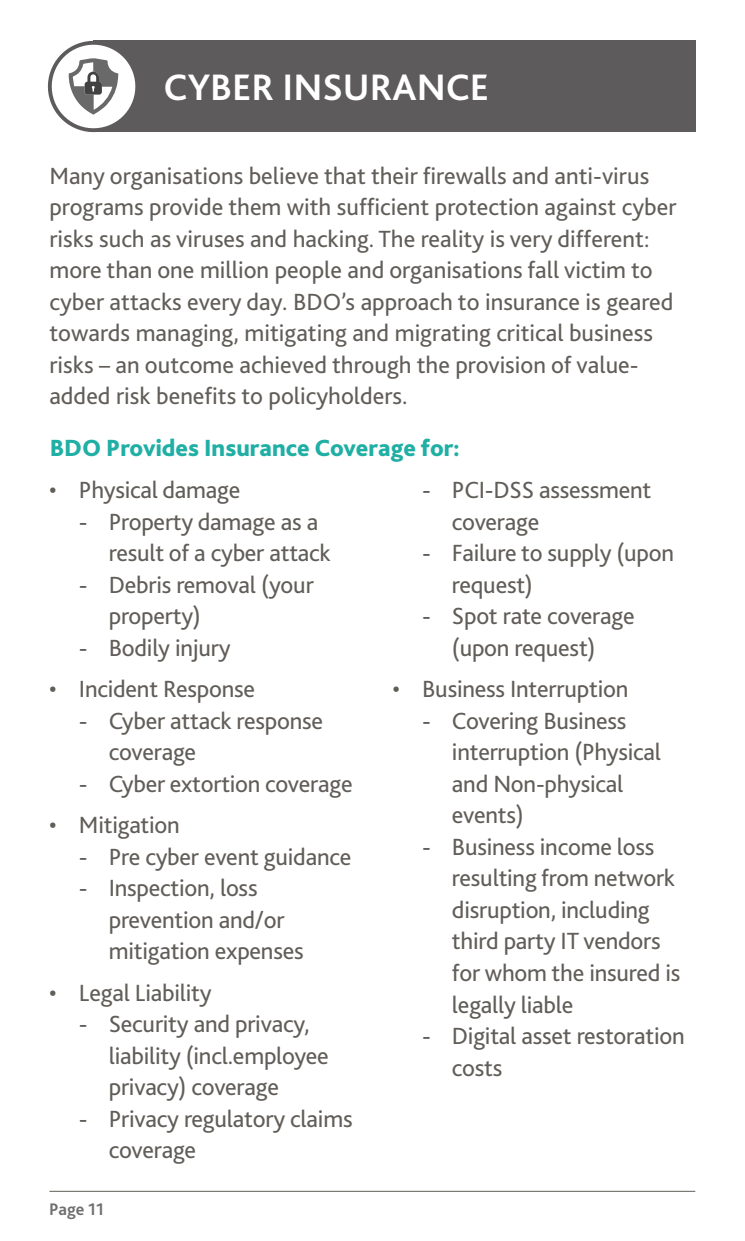
<style>
.page{position:relative;width:745px;height:1241px;background:#fff}
.page>*{position:absolute;margin:0;border:0;box-sizing:border-box;transform-origin:0 0}
.A__Main_Headings{font:700 38.5px "Bliss 2";color:#fff}
.Paragraph_Style_1{font:24.5px/31.5px "Bliss 2";letter-spacing:-.01em;color:#615d58}
.A__Body{font:800 24.5px "Bliss 2";color:#1fafa4}
.A__Body-2{font:700 17.5px "Bliss 2";color:#6f6f70}
</style>
<div class="page">
<hr style="left:49px;top:1190px;width:645px;height:1px;background:#615d58">
<div style="left:93px;top:41px;width:602px;height:91px;background:#5d5b5b"></div>
<svg style="left:47px;top:40px;width:96px;height:93px"></svg>
<p class="A__Main_Headings" style="left:163px;top:64px;width:327px">CYBER INSURANCE</p>
<p class="Paragraph_Style_1" style="left:49px;top:159px;width:628px">Many organisations believe that their firewalls and anti-virus programs provide them with sufficient protection against cyber risks such as viruses and hacking. The reality is very different: more than one million people and organisations fall victim to cyber attacks every day. BDO’s approach to insurance is geared towards managing, mitigating and migrating critical business risks – an outcome achieved through the provision of value&shy;added risk benefits to policyholders.</p>
<p class="A__Body" style="left:50px;top:433px;width:411px">BDO Provides Insurance Coverage for:</p>
<p class="Paragraph_Style_1" style="left:49px;top:473px;width:193px">• Physical damage</p>
<p class="Paragraph_Style_1" style="left:109px;top:505px;width:223px;text-indent:-30px">- Property damage as a result of a cyber attack</p>
<p class="Paragraph_Style_1" style="left:109px;top:568px;width:206px;text-indent:-30px">- Debris removal (your property)</p>
<p class="Paragraph_Style_1" style="left:79px;top:631px;width:153px">- Bodily injury</p>
<p class="Paragraph_Style_1" style="left:49px;top:672px;width:207px">• Incident Response</p>
<p class="Paragraph_Style_1" style="left:109px;top:704px;width:216px;text-indent:-30px">- Cyber attack response coverage</p>
<p class="Paragraph_Style_1" style="left:79px;top:767px;width:275px">- Cyber extortion coverage</p>
<p class="Paragraph_Style_1" style="left:49px;top:808px;width:132px">• Mitigation</p>
<p class="Paragraph_Style_1" style="left:79px;top:840px;width:274px">- Pre cyber event guidance</p>
<p class="Paragraph_Style_1" style="left:109px;top:871px;width:196px;text-indent:-30px">- Inspection, loss prevention and/or mitigation expenses</p>
<p class="Paragraph_Style_1" style="left:49px;top:976px;width:164px">• Legal Liability</p>
<p class="Paragraph_Style_1" style="left:109px;top:1007px;width:221px;text-indent:-30px">- Security and privacy, liability (incl.employee privacy) coverage</p>
<p class="Paragraph_Style_1" style="left:109px;top:1102px;width:245px;text-indent:-30px">- Privacy regulatory claims coverage</p>
<p class="Paragraph_Style_1" style="left:451px;top:473px;width:201px;text-indent:-30px">- PCI-DSS assessment coverage</p>
<p class="Paragraph_Style_1" style="left:451px;top:536px;width:223px;text-indent:-30px">- Failure to supply (upon request)</p>
<p class="Paragraph_Style_1" style="left:422px;top:599px;width:214px;text-align:center">- Spot rate coverage (upon request)</p>
<p class="Paragraph_Style_1" style="left:392px;top:672px;width:237px">• Business Interruption</p>
<p class="Paragraph_Style_1" style="left:451px;top:704px;width:210px;text-indent:-30px">- Covering Business interruption (Physical and Non-physical events)</p>
<p class="Paragraph_Style_1" style="left:451px;top:830px;width:230px;text-indent:-30px">- Business income loss resulting from network disruption, including third party IT vendors for whom the insured is legally liable</p>
<p class="Paragraph_Style_1" style="left:451px;top:1019px;width:234px;text-indent:-30px">- Digital asset restoration costs</p>
<p class="A__Body-2" style="left:49px;top:1197px;width:56px">Page 11</p>
</div>
